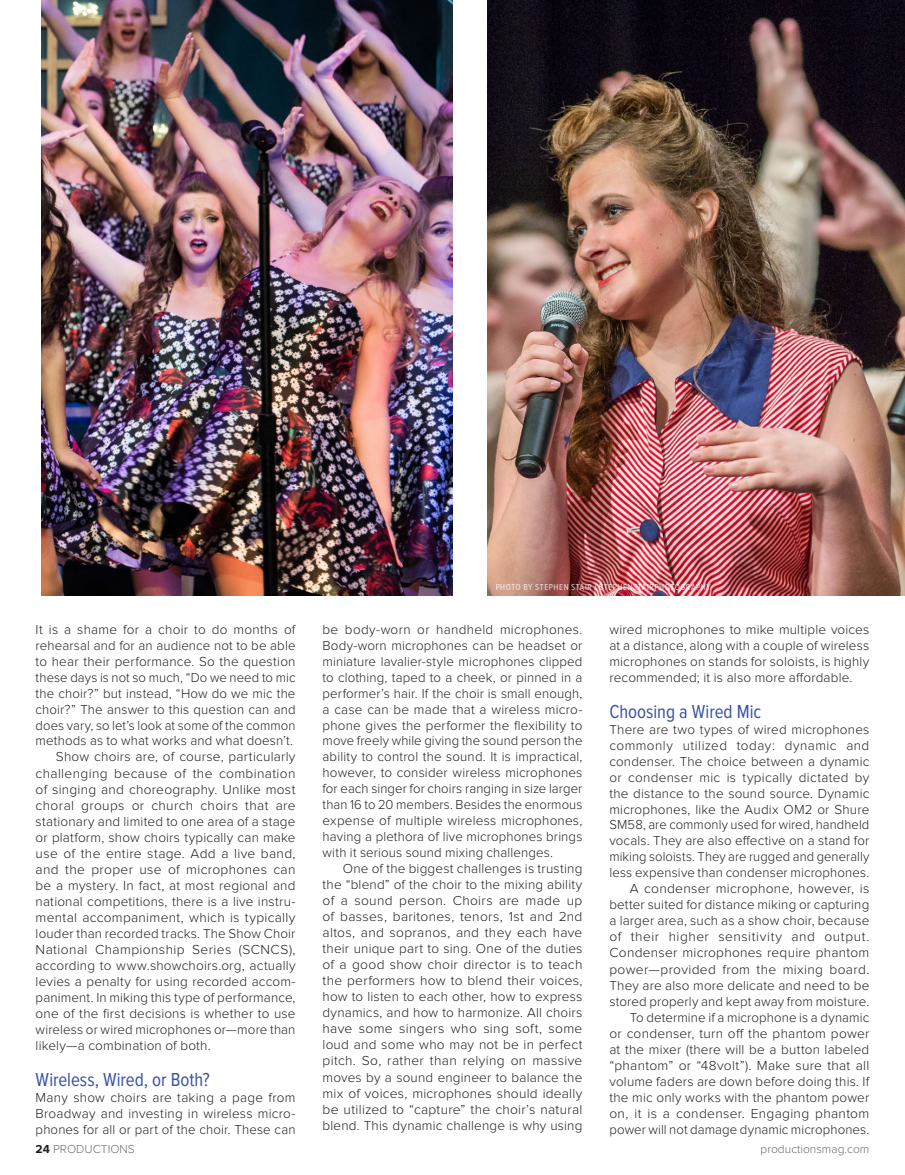
<style>
.page{position:relative;width:905px;height:1175px;background:#fff}
.page>*{position:absolute;margin:0;border:0;box-sizing:border-box;transform-origin:0 0}
.t1{font:19.5px "Proxima Nova Cond";color:#3853a3}
.t2{font:300 13.5px/16px "Proxima Nova";letter-spacing:.015em;color:#231f20;text-align:justify}
.t3{font:300 12px "Proxima Nova";color:#6c6d70}
.t4{font:9px "Proxima Nova Cond";letter-spacing:.065em;color:#fff;scale:.96 1}
.s1{font-weight:700;color:#231f20}
</style>
<div class="page">
<img style="left:41px;top:0;width:411px;height:596px">
<img style="left:487px;top:0;width:417px;height:596px">
<p class="t2" style="left:36px;top:622px;width:261px">It is a shame for a choir to do months of</p>
<p class="t2" style="left:36px;top:638px;width:261px">rehearsal and for an audience not to be able</p>
<p class="t2" style="left:36px;top:654px;width:261px">to hear their performance. So the question</p>
<p class="t2" style="left:36px;top:670px;width:261px">these days is not so much, “Do we need to mic</p>
<p class="t2" style="left:36px;top:685px;width:261px">the choir?” but instead, “How do we mic the</p>
<p class="t2" style="left:36px;top:701px;width:261px">choir?” The answer to this question can and</p>
<p class="t2" style="left:36px;top:717px;width:261px">does vary, so let’s look at some of the common</p>
<p class="t2" style="left:36px;top:733px;width:259px">methods as to what works and what doesn’t.</p>
<p class="t2" style="left:56px;top:749px;width:241px">Show choirs are, of course, particularly</p>
<p class="t2" style="left:36px;top:765px;width:261px">challenging because of the combination</p>
<p class="t2" style="left:36px;top:781px;width:261px">of singing and choreography. Unlike most</p>
<p class="t2" style="left:36px;top:797px;width:261px">choral groups or church choirs that are</p>
<p class="t2" style="left:36px;top:813px;width:261px">stationary and limited to one area of a stage</p>
<p class="t2" style="left:36px;top:829px;width:261px">or platform, show choirs typically can make</p>
<p class="t2" style="left:36px;top:846px;width:261px">use of the entire stage. Add a live band,</p>
<p class="t2" style="left:36px;top:862px;width:261px">and the proper use of microphones can</p>
<p class="t2" style="left:36px;top:878px;width:261px">be a mystery. In fact, at most regional and</p>
<p class="t2" style="left:36px;top:894px;width:261px">national competitions, there is a live instru-</p>
<p class="t2" style="left:36px;top:910px;width:261px">mental accompaniment, which is typically</p>
<p class="t2" style="left:36px;top:926px;width:261px">louder than recorded tracks. The Show Choir</p>
<p class="t2" style="left:36px;top:942px;width:261px">National Championship Series (SCNCS),</p>
<p class="t2" style="left:36px;top:958px;width:261px">according to www.showchoirs.org, actually</p>
<p class="t2" style="left:36px;top:974px;width:261px">levies a penalty for using recorded accom-</p>
<p class="t2" style="left:36px;top:990px;width:261px">paniment. In miking this type of performance,</p>
<p class="t2" style="left:36px;top:1006px;width:261px">one of the first decisions is whether to use</p>
<p class="t2" style="left:36px;top:1022px;width:261px">wireless or wired microphones or—more than</p>
<p class="t2" style="left:36px;top:1038px;width:177px">likely—a combination of both.</p>
<h1 class="t1" style="left:36px;top:1070px;width:176px">Wireless, Wired, or Both?</h1>
<p class="t2" style="left:36px;top:1090px;width:261px">Many show choirs are taking a page from Broadway and investing in wireless micro&shy;phones for all or part of the choir. These can</p>
<p class="t4" style="left:495px;top:583px;width:226px">PHOTO BY STEPHEN STAIR / STEPHENSTAIRPHOTOGRAPHY</p>
<p class="t2" style="left:322px;top:622px;width:261px">be body-worn or handheld microphones.<br>Body-worn microphones can be headset or miniature lavalier-style microphones clipped to clothing, taped to a cheek, or pinned in a performer’s hair. If the choir is small enough, a case can be made that a wireless micro&shy;phone gives the performer the flexibility to move freely while giving the sound person the ability to control the sound. It is impractical, however, to consider wireless microphones for each singer for choirs ranging in size larger than 16 to 20 members. Besides the enormous expense of multiple wireless microphones, having a plethora of live microphones brings with it serious sound mixing challenges.</p>
<p class="t2" style="left:322px;top:861px;width:261px;text-indent:20px">One of the biggest challenges is trusting the “blend” of the choir to the mixing ability of a sound person. Choirs are made up of basses, baritones, tenors, 1st and 2nd altos, and sopranos, and they each have their unique part to sing. One of the duties of a good show choir director is to teach the performers how to blend their voices, how to listen to each other, how to express dynamics, and how to harmonize. All choirs have some singers who sing soft, some loud and some who may not be in perfect pitch. So, rather than relying on massive moves by a sound engineer to balance the mix of voices, microphones should ideally be utilized to “capture” the choir’s natural blend. This dynamic challenge is why using</p>
<p class="t2" style="left:609px;top:622px;width:261px">wired microphones to mike multiple voices at a distance, along with a couple of wireless microphones on stands for soloists, is highly recommended; it is also more affordable.</p>
<h1 class="t1" style="left:609px;top:702px;width:153px">Choosing a Wired Mic</h1>
<p class="t2" style="left:609px;top:722px;width:261px;text-align:right">There are two types of wired microphones commonly utilized today: dynamic and condenser. The choice between a dynamic or condenser mic is typically dictated by the distance to the sound source. Dynamic microphones, like the Audix OM2 or Shure SM58, are commonly used for wired, handheld vocals. They are also effective on a stand for miking soloists. They are rugged and generally less expensive than condenser microphones.<br>A condenser microphone, however, is better suited for distance miking or capturing a larger area, such as a show choir, because of their higher sensitivity and output.<br>Condenser microphones require phantom power—provided from the mixing board.<br>They are also more delicate and need to be stored properly and kept away from moisture.<br>To determine if a microphone is a dynamic<br>or condenser, turn off the phantom power at the mixer (there will be a button labeled “phantom” or “48volt”). Make sure that all volume faders are down before doing this. If the mic only works with the phantom power on, it is a condenser. Engaging phantom power will not damage dynamic microphones.</p>
<p class="t3" style="left:36px;top:1143px;width:101px"><span class="s1">24</span> PRODUCTIONS</p>
<p class="t3" style="left:760px;top:1143px;width:110px">productionsmag.com</p>
</div>
